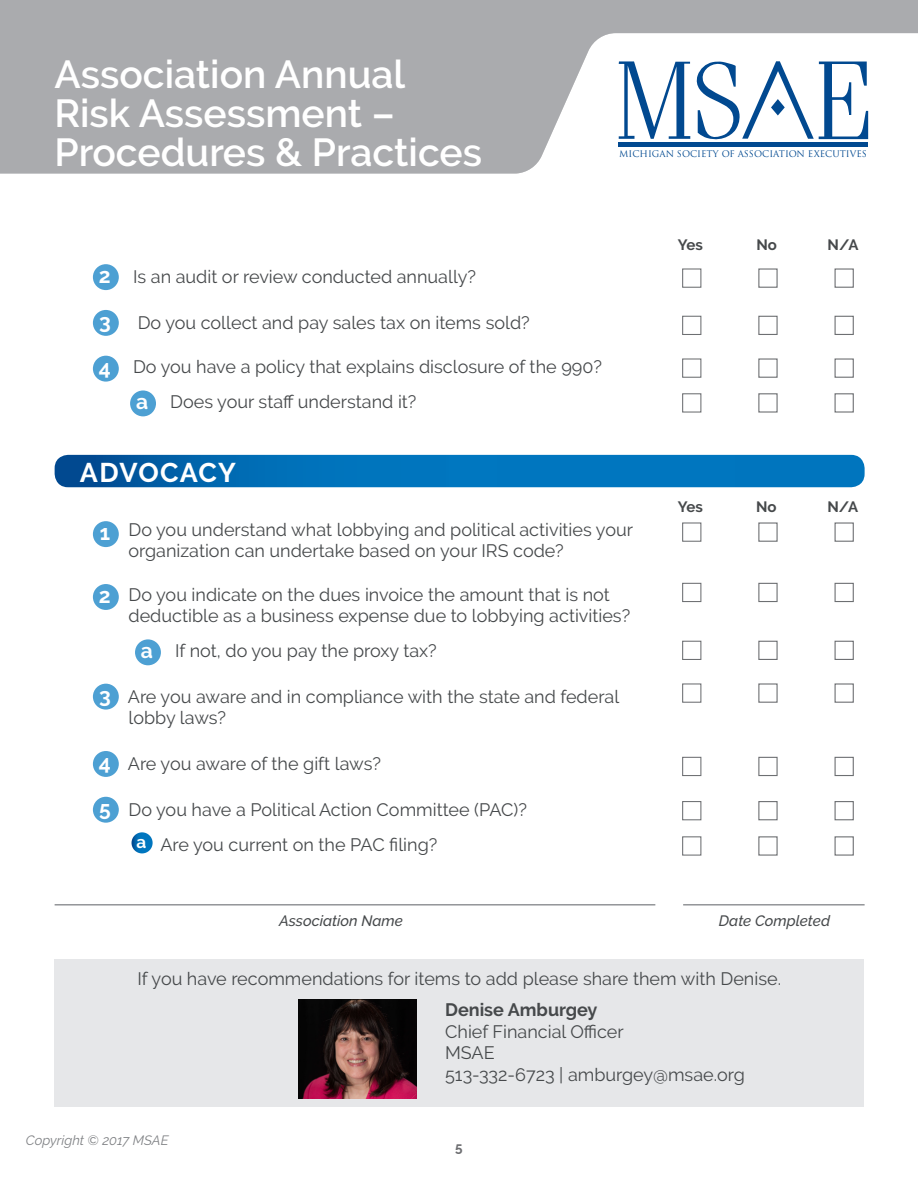
<style>
.page{position:relative;width:918px;height:1188px;background:#fff}
.page>*{position:absolute;margin:0;border:0;box-sizing:border-box;transform-origin:0 0}
.t1{font:600 39px/39px "Raleway";color:#fff}
.t2{font:700 27px "Raleway";letter-spacing:.035em;color:#fff}
.Questions{font:700 21px "Raleway";color:#fff}
.Parent_Question{font:18px/21.6px "Raleway";color:#46494b}
.Questions-2{font:18px/21.6px "Raleway";color:#46494b}
.Child_Question_Last{font:18px "Raleway";color:#46494b}
.Last_Question_before{font:18px "Raleway";color:#46494b}
.t3{font:700 18px "Raleway";color:#46494b}
.t4{font:700 17.1px "Raleway";color:#fff}
.t5{font:italic 500 15px "Raleway";color:#46494b}
.t6{font:700 15px "Raleway";letter-spacing:-.005em;color:#46494b}
.t7{font:italic 13.5px "Raleway";color:#808285}
.t8{font:700 13.5px "Raleway";color:#6d6e71}
.t9{font:8.85px "Trajan Pro";color:#014990}
.s1{font-weight:700;font-size:21px;color:#fff}
</style>
<div class="page">
<svg style="left:0;top:0;width:918px;height:174px;fill:#aaabae"></svg>
<hr style="left:619px;top:143px;width:249px;height:4px;background:#014990">
<svg style="left:619px;top:61px;width:249px;height:82px"></svg>
<div style="left:54px;top:959px;width:810px;height:148px;background:#e6e7e9"></div>
<div style="left:93px;top:264px;width:26px;height:26px;background:#4da0d3;border-radius:50%"></div>
<div style="left:93px;top:310px;width:26px;height:26px;background:#4da0d3;border-radius:50%"></div>
<div style="left:93px;top:356px;width:26px;height:26px;background:#4da0d3;border-radius:50%"></div>
<div style="left:130px;top:390px;width:26px;height:26px;background:#4da0d3;border-radius:50%"></div>
<svg style="left:55px;top:455px;width:810px;height:32px;background:#016fb7"></svg>
<div style="left:93px;top:521px;width:26px;height:26px;background:#4da0d3;border-radius:50%"></div>
<div style="left:93px;top:584px;width:26px;height:26px;background:#4da0d3;border-radius:50%"></div>
<div style="left:135px;top:639px;width:26px;height:26px;background:#4da0d3;border-radius:50%"></div>
<div style="left:93px;top:684px;width:26px;height:26px;background:#4da0d3;border-radius:50%"></div>
<div style="left:93px;top:751px;width:26px;height:26px;background:#4da0d3;border-radius:50%"></div>
<div style="left:93px;top:797px;width:26px;height:26px;background:#4da0d3;border-radius:50%"></div>
<svg style="left:132px;top:832px;width:21px;height:21px"></svg>
<div style="left:682px;top:268px;width:19px;height:20px;border:1px solid #6d6f72"></div>
<div style="left:758px;top:268px;width:20px;height:20px;border:1px solid #6d6f72"></div>
<div style="left:835px;top:268px;width:19px;height:20px;border:1px solid #6d6f72"></div>
<div style="left:682px;top:316px;width:19px;height:19px;border:1px solid #6d6f72"></div>
<div style="left:758px;top:316px;width:20px;height:19px;border:1px solid #6d6f72"></div>
<div style="left:835px;top:316px;width:19px;height:19px;border:1px solid #6d6f72"></div>
<div style="left:682px;top:358px;width:19px;height:20px;border:1px solid #6d6f72"></div>
<div style="left:758px;top:358px;width:20px;height:20px;border:1px solid #6d6f72"></div>
<div style="left:835px;top:358px;width:19px;height:20px;border:1px solid #6d6f72"></div>
<div style="left:682px;top:393px;width:19px;height:20px;border:1px solid #6d6f72"></div>
<div style="left:758px;top:393px;width:20px;height:20px;border:1px solid #6d6f72"></div>
<div style="left:835px;top:393px;width:19px;height:20px;border:1px solid #6d6f72"></div>
<div style="left:682px;top:522px;width:19px;height:20px;border:1px solid #6d6f72"></div>
<div style="left:758px;top:522px;width:20px;height:20px;border:1px solid #6d6f72"></div>
<div style="left:835px;top:522px;width:19px;height:20px;border:1px solid #6d6f72"></div>
<div style="left:682px;top:583px;width:19px;height:19px;border:1px solid #6d6f72"></div>
<div style="left:758px;top:583px;width:20px;height:19px;border:1px solid #6d6f72"></div>
<div style="left:835px;top:583px;width:19px;height:19px;border:1px solid #6d6f72"></div>
<div style="left:682px;top:641px;width:19px;height:19px;border:1px solid #6d6f72"></div>
<div style="left:758px;top:641px;width:20px;height:19px;border:1px solid #6d6f72"></div>
<div style="left:835px;top:641px;width:19px;height:19px;border:1px solid #6d6f72"></div>
<div style="left:682px;top:683px;width:19px;height:20px;border:1px solid #6d6f72"></div>
<div style="left:758px;top:683px;width:20px;height:20px;border:1px solid #6d6f72"></div>
<div style="left:835px;top:683px;width:19px;height:20px;border:1px solid #6d6f72"></div>
<div style="left:682px;top:757px;width:19px;height:19px;border:1px solid #6d6f72"></div>
<div style="left:758px;top:757px;width:20px;height:19px;border:1px solid #6d6f72"></div>
<div style="left:835px;top:757px;width:19px;height:19px;border:1px solid #6d6f72"></div>
<div style="left:682px;top:801px;width:19px;height:19px;border:1px solid #6d6f72"></div>
<div style="left:758px;top:801px;width:20px;height:19px;border:1px solid #6d6f72"></div>
<div style="left:835px;top:801px;width:19px;height:19px;border:1px solid #6d6f72"></div>
<div style="left:682px;top:836px;width:19px;height:20px;border:1px solid #6d6f72"></div>
<div style="left:758px;top:836px;width:20px;height:20px;border:1px solid #6d6f72"></div>
<div style="left:835px;top:836px;width:19px;height:20px;border:1px solid #6d6f72"></div>
<img style="left:299px;top:999px;width:118px;height:99px">
<hr style="left:55px;top:904px;width:600px;height:2px;background:#939598">
<hr style="left:683px;top:904px;width:182px;height:2px;background:#939598">
<h1 class="t1" style="left:55px;top:54px;width:429px">Association Annual<br>Risk Assessment –<br>Procedures &amp; Practices</h1>
<p class="t9" style="left:619px;top:148px;width:249px">MICHIGAN SOCIETY OF ASSOCIATION EXECUTIVES</p>
<p class="Questions-2" style="left:99px;top:266px;width:379px"><span class="s1">2</span> Is an audit or review conducted annually?</p>
<p class="Questions" style="left:99px;top:310px;width:13px">3</p>
<p class="Questions-2" style="left:138px;top:312px;width:394px">Do you collect and pay sales tax on items sold?</p>
<p class="Parent_Question" style="left:99px;top:356px;width:505px"><span class="s1">4</span> Do you have a policy that explains disclosure of the 990?</p>
<p class="Last_Question_before" style="left:136px;top:391px;width:282px"><span class="s1">a</span> Does your staff understand it?</p>
<p class="t2" style="left:80px;top:457px;width:157px">ADVOCACY</p>
<p class="t6" style="left:678px;top:236px;width:26px">Yes</p>
<p class="t6" style="left:756px;top:236px;width:22px">No</p>
<p class="t6" style="left:828px;top:236px;width:32px">N/A</p>
<p class="t6" style="left:678px;top:498px;width:26px">Yes</p>
<p class="t6" style="left:756px;top:498px;width:22px">No</p>
<p class="t6" style="left:828px;top:498px;width:32px">N/A</p>
<p class="Questions-2" style="left:129px;top:519px;width:506px;text-indent:-29px"><span class="s1">1</span> Do you understand what lobbying and political activities your organization can undertake based on your IRS code?</p>
<p class="Parent_Question" style="left:129px;top:583px;width:503px;text-indent:-30px"><span class="s1">2</span> Do you indicate on the dues invoice the amount that is not deductible as a business expense due to lobbying activities?</p>
<p class="Child_Question_Last" style="left:141px;top:640px;width:297px"><span class="s1">a</span> If not, do you pay the proxy tax?</p>
<p class="Questions-2" style="left:129px;top:686px;width:492px;text-indent:-29px"><span class="s1">3</span> Are you aware and in compliance with the state and federal lobby laws?</p>
<p class="Questions-2" style="left:99px;top:753px;width:284px"><span class="s1">4</span> Are you aware of the gift laws?</p>
<p class="Parent_Question" style="left:99px;top:799px;width:429px"><span class="s1">5</span> Do you have a Political Action Committee (PAC)?</p>
<p class="t4" style="left:136px;top:832px;width:11px">a</p>
<p class="Child_Question_Last" style="left:160px;top:834px;width:279px">Are you current on the PAC filing?</p>
<p class="t5" style="left:279px;top:912px;width:125px">Association Name</p>
<p class="t5" style="left:719px;top:912px;width:113px">Date Completed</p>
<p class="Parent_Question" style="left:138px;top:968px;width:645px">If you have recommendations for items to add please share them with Denise.</p>
<p class="t3" style="left:445px;top:1000px;width:154px">Denise Amburgey</p>
<p class="Parent_Question" style="left:445px;top:1021px;width:180px">Chief Financial Officer</p>
<p class="Parent_Question" style="left:445px;top:1042px;width:51px">MSAE</p>
<p class="Parent_Question" style="left:445px;top:1064px;width:301px">513-332-6723 | amburgey@msae.org</p>
<p class="t7" style="left:26px;top:1132px;width:144px">Copyright © 2017 MSAE</p>
<p class="t8" style="left:455px;top:1139px;width:9px">5</p>
</div>
